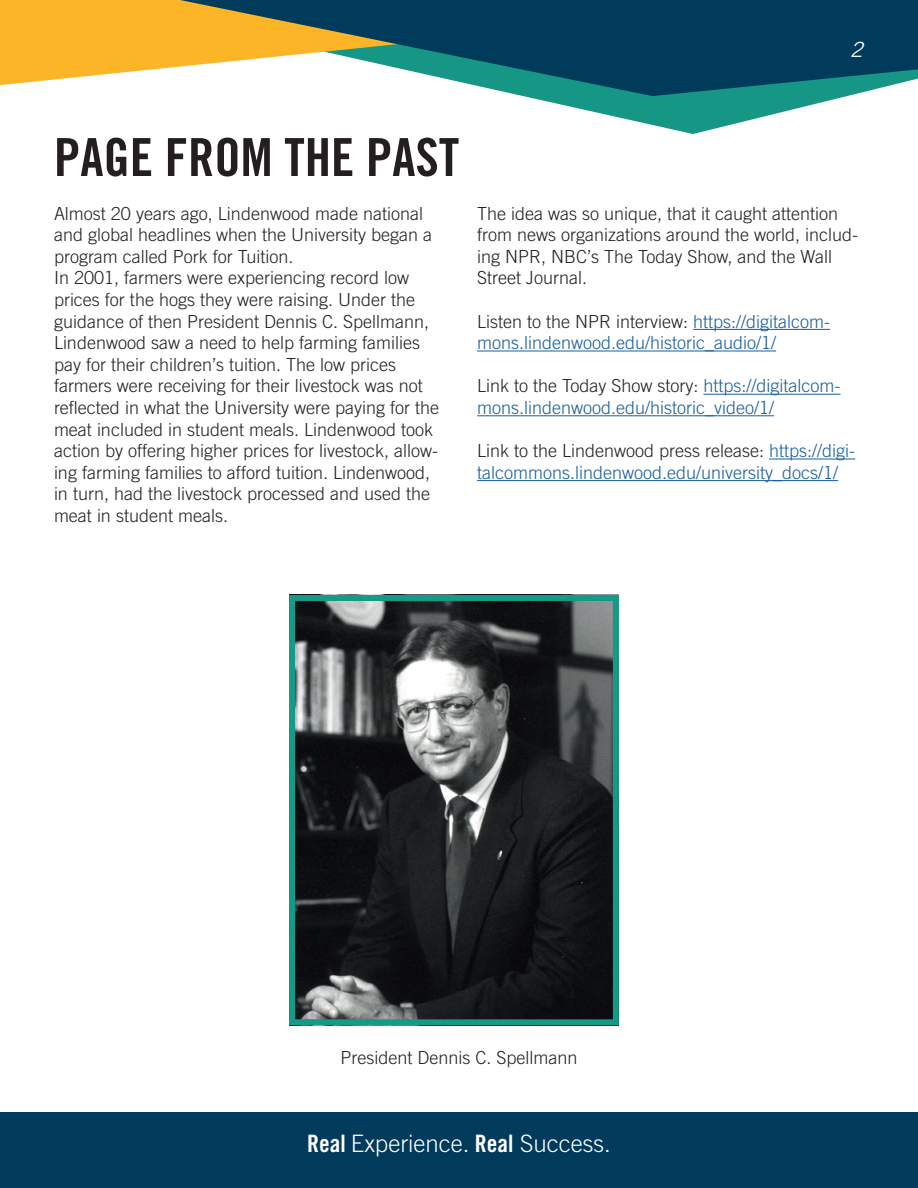
<style>
.page{position:relative;width:918px;height:1188px;background:#fff}
.page>*{position:absolute;margin:0;border:0;box-sizing:border-box;transform-origin:0 0}
.t1{font:52.5px "Trade Gothic Bold Cond Twenty";color:#231f20}
.t2{font:300 24px "Trade Gothic";color:#fff}
.t3{font:italic 21px "Trade Gothic";color:#f9fcfe}
.t4{font:300 18px/21.6px "Trade Gothic";color:#231f20}
.t5{font:300 18px/21.6px "Trade Gothic";color:#175d9e}
.s1{color:#231f20}
.s2{font-family:"Trade Gothic Bold Cond Twenty";font-weight:400}
</style>
<div class="page">
<div style="left:0;top:1112px;width:918px;height:76px;background:#003b5c"></div>
<svg style="left:523px;top:96px;width:324px;height:38px"></svg>
<svg style="left:0;top:0;width:180px;height:85px;background:#fcbc3d"></svg>
<svg style="left:180px;top:0;width:738px;height:96px;background:#416f73"></svg>
<hr style="left:693px;top:329px;width:137px;height:1px;background:#175d9e">
<hr style="left:477px;top:351px;width:299px;height:1px;background:#175d9e">
<hr style="left:704px;top:394px;width:137px;height:1px;background:#175d9e">
<hr style="left:477px;top:415px;width:297px;height:1px;background:#175d9e">
<hr style="left:769px;top:459px;width:86px;height:1px;background:#175d9e">
<hr style="left:477px;top:480px;width:361px;height:1px;background:#175d9e">
<img style="left:296px;top:602px;width:316px;height:416px">
<div style="left:289px;top:595px;width:330px;height:430px;border:6px solid #169986"></div>
<p class="t3" style="left:850px;top:37px;width:14px">2</p>
<p class="t1" style="left:54px;top:125px;width:407px">PAGE FROM THE PAST</p>
<p class="t4" style="left:54px;top:202px;width:380px">Almost 20 years ago, Lindenwood made national and global headlines when the University began a program called Pork for Tuition.</p>
<p class="t4" style="left:54px;top:267px;width:387px">In 2001, farmers were experiencing record low prices for the hogs they were raising. Under the guidance of then President Dennis C. Spellmann, Lindenwood saw a need to help farming families pay for their children’s tuition. The low prices farmers were receiving for their livestock was not reflected in what the University were paying for the meat included in student meals. Lindenwood took action by offering higher prices for livestock, allow&shy;ing farming families to afford tuition. Lindenwood, in turn, had the livestock processed and used the meat in student meals.</p>
<p class="t4" style="left:477px;top:202px;width:383px">The idea was so unique, that it caught attention from news organizations around the world, includ&shy;ing NPR, NBC’s The Today Show, and the Wall Street Journal.</p>
<p class="t5" style="left:477px;top:310px;width:355px"><span class="s1">Listen to the NPR interview:</span> https://digitalcom&shy;mons.lindenwood.edu/historic_audio/1/</p>
<p class="t5" style="left:477px;top:375px;width:365px"><span class="s1">Link to the Today Show story:</span> https://digitalcom&shy;mons.lindenwood.edu/historic_video/1/</p>
<p class="t5" style="left:477px;top:440px;width:380px"><span class="s1">Link to the Lindenwood press release:</span> https://digi&shy;talcommons.lindenwood.edu/university_docs/1/</p>
<p class="t4" style="left:340px;top:1047px;width:239px">President Dennis C. Spellmann</p>
<h2 class="t2" style="left:307px;top:1129px;width:305px"><span class="s2">Real</span> Experience. <span class="s2">Real</span> Success.</h2>
</div>
